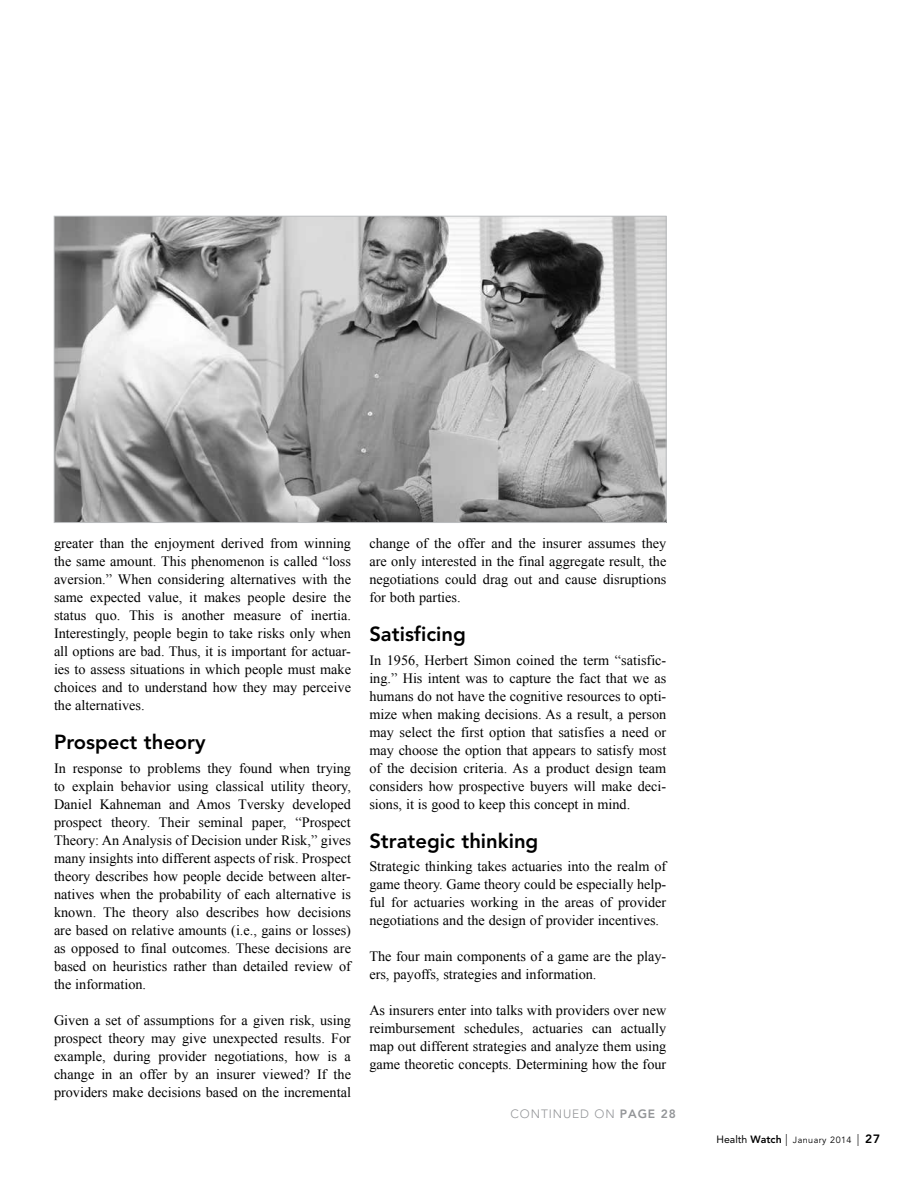
<style>
.page{position:relative;width:918px;height:1188px;background:#fff}
.page>*{position:absolute;margin:0;border:0;box-sizing:border-box;transform-origin:0 0}
.t1{font:800 20.25px "Avenir LT Std";color:#000}
.t2{font:14.25px/18px "Times New Roman";color:#000;text-align:justify}
.t3{font:300 12px "Avenir LT Std";letter-spacing:.075em;color:#939598}
.t4{font:9px "Avenir LT Std";letter-spacing:.05em;color:#000}
.s1{font-weight:800}
.s2{font-size:10.5px}
.s3{font-weight:800;font-size:10.5px}
.s4{font-weight:300;font-size:12px}
.s5{font-weight:800;font-size:12px}
</style>
<div class="page">
<img style="left:56px;top:218px;width:609px;height:303px">
<p class="t2" style="left:54px;top:534px;width:299px">greater than the enjoyment derived from winning the same amount. This phenomenon is called “loss aversion.” When considering alternatives with the same expected value, it makes people desire the status quo. This is another measure of inertia.<br>Interestingly, people begin to take risks only when all options are bad. Thus, it is important for actuar&shy;ies to assess situations in which people must make choices and to understand how they may perceive the alternatives.</p>
<h1 class="t1" style="left:54px;top:730px;width:153px">Prospect theory</h1>
<p class="t2" style="left:54px;top:759px;width:299px">In response to problems they found when trying to explain behavior using classical utility theory, Daniel Kahneman and Amos Tversky developed prospect theory. Their seminal paper, “Prospect Theory: An Analysis of Decision under Risk,” gives many insights into different aspects of risk. Prospect theory describes how people decide between alter&shy;natives when the probability of each alternative is known. The theory also describes how decisions are based on relative amounts (i.e., gains or losses) as opposed to final outcomes. These decisions are based on heuristics rather than detailed review of the information.</p>
<p class="t2" style="left:54px;top:1011px;width:299px">Given a set of assumptions for a given risk, using prospect theory may give unexpected results. For example, during provider negotiations, how is a change in an offer by an insurer viewed? If the providers make decisions based on the incremental</p>
<p class="t2" style="left:369px;top:534px;width:299px">change of the offer and the insurer assumes they are only interested in the final aggregate result, the negotiations could drag out and cause disruptions for both parties.</p>
<h1 class="t1" style="left:369px;top:622px;width:98px">Satisficing</h1>
<p class="t2" style="left:369px;top:651px;width:299px">In 1956, Herbert Simon coined the term “satisfic&shy;ing.” His intent was to capture the fact that we as humans do not have the cognitive resources to opti&shy;mize when making decisions. As a result, a person may select the first option that satisfies a need or may choose the option that appears to satisfy most of the decision criteria. As a product design team considers how prospective buyers will make deci&shy;sions, it is good to keep this concept in mind.</p>
<h1 class="t1" style="left:369px;top:829px;width:171px">Strategic thinking</h1>
<p class="t2" style="left:369px;top:857px;width:299px">Strategic thinking takes actuaries into the realm of game theory. Game theory could be especially help&shy;ful for actuaries working in the areas of provider negotiations and the design of provider incentives.</p>
<p class="t2" style="left:369px;top:947px;width:299px">The four main components of a game are the play&shy;ers, payoffs, strategies and information.</p>
<p class="t2" style="left:369px;top:1001px;width:299px">As insurers enter into talks with providers over new reimbursement schedules, actuaries can actually map out different strategies and analyze them using game theoretic concepts. Determining how the four</p>
<p class="t3" style="left:511px;top:1106px;width:167px">CONTI NUED ON <span class="s1">page 28</span></p>
<p class="t4" style="left:717px;top:1135px;width:165px"><span class="s2">Health</span> <span class="s3">Watch</span> <span class="s4">|</span> January 2014 <span class="s4">|</span> <span class="s5">27</span></p>
</div>
